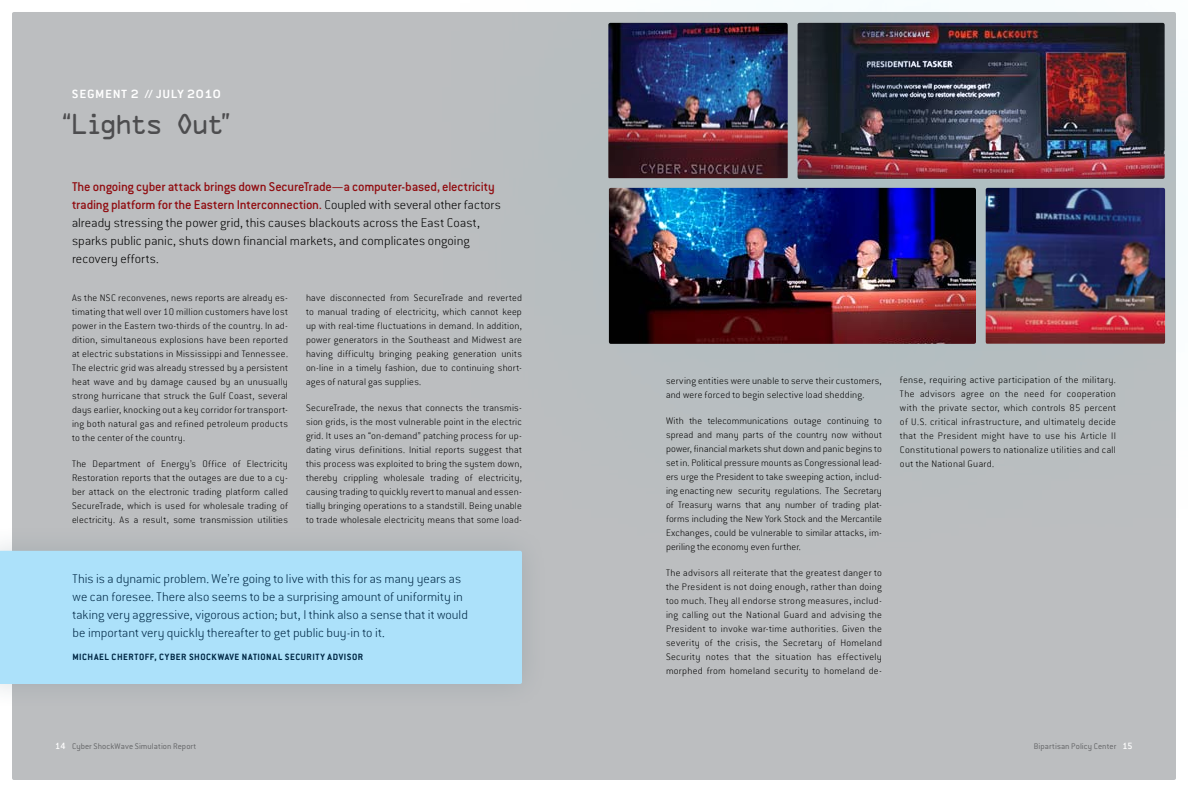
<style>
.page{position:relative;width:1188px;height:792px;background:#fff}
.page>*{position:absolute;margin:0;border:0;box-sizing:border-box;transform-origin:0 0}
.t1{font:26px "OCRA Std";letter-spacing:-.135em;color:#4d4d4f}
.t2{font:500 17px "Conduit SCITC";letter-spacing:-.005em;color:#fff}
.t3{font:15.2px "OCRA Std";color:#4d4d4f}
.t4{font:200 14px/18px "Conduit ITC";color:#002845}
.t5{font:200 14px/18px "Conduit OSITC";letter-spacing:.01em;color:#000}
.t6{font:500 14px/18px "Conduit ITC";letter-spacing:-.015em;color:#910d11}
.t7{font:200 10.5px/14px "Conduit ITC";letter-spacing:.025em;color:#000;text-align:justify}
.t8{font:700 10px "Conduit ITC";letter-spacing:.055em;color:#002845}
.t9{font:300 9px "Conduit OSITC";letter-spacing:.01em;color:#636466}
.s1{font-weight:700;font-size:13px}
.s2{font-family:"Conduit OSITC";font-weight:200;color:#000}
.s3{font-family:"Conduit ITC";font-weight:500;font-size:10px;color:#fff}
</style>
<div class="page">
<div style="left:12px;top:12px;width:1164px;height:768px;background:#bcbec0;border-radius:2px"></div>
<div style="left:354px;top:0;width:834px;height:620px;background:#00c0f3;opacity:.1"></div>
<img style="left:609px;top:188px;width:122px;height:156px">
<div style="left:731px;top:0;width:457px;height:614px;background:#00c0f3;opacity:.1"></div>
<img style="left:986px;top:188px;width:179px;height:156px">
<div style="left:0;top:525px;width:548px;height:186px;background:#b8bbbe"></div>
<div style="left:0;top:551px;width:522px;height:133px;background:#ace1fa"></div>
<div style="left:73px;top:562px;width:408px;height:109px;background:#ace1fa"></div>
<h2 class="t2" style="left:72px;top:82px;width:151px">segment 2 <span class="s1">//</span> july 2010</h2>
<h1 class="t1" style="left:61px;top:112px;width:165px"><sup>“</sup>Lights Out</h1>
<h3 class="t3" style="left:220px;top:113px;width:12px">”</h3>
<h3 class="t6" style="left:72px;top:177px;width:430px">The ongoing cyber attack brings down SecureTrade—a computer-based, electricity trading platform for the Eastern Interconnection. <span class="s2">Coupled with several other factors</span></h3>
<h3 class="t5" style="left:72px;top:213px;width:410px">already stressing the power grid, this causes blackouts across the East Coast, sparks public panic, shuts down financial markets, and complicates ongoing recovery efforts.</h3>
<p class="t7" style="left:72px;top:290px;width:218px">As the NSC reconvenes, news reports are already es&shy;timating that well over 10 million customers have lost power in the Eastern two-thirds of the country. In ad&shy;dition, simultaneous explosions have been reported at electric substations in Mississippi and Tennessee.<br>The electric grid was already stressed by a persistent heat wave and by damage caused by an unusually strong hurricane that struck the Gulf Coast, several days earlier, knocking out a key corridor for transport&shy;ing both natural gas and refined petroleum products to the center of the country.</p>
<p class="t7" style="left:72px;top:456px;width:217px">The Department of Energy’s Office of Electricity Restoration reports that the outages are due to a cy&shy;ber attack on the electronic trading platform called SecureTrade, which is used for wholesale trading of electricity. As a result, some transmission utilities</p>
<p class="t7" style="left:306px;top:290px;width:217px">have disconnected from SecureTrade and reverted to manual trading of electricity, which cannot keep up with real-time fluctuations in demand. In addition, power generators in the Southeast and Midwest are having difficulty bringing peaking generation units on-line in a timely fashion, due to continuing short&shy;ages of natural gas supplies.</p>
<p class="t7" style="left:306px;top:400px;width:217px">SecureTrade, the nexus that connects the transmis&shy;sion grids, is the most vulnerable point in the electric grid. It uses an “on-demand” patching process for up&shy;dating virus definitions. Initial reports suggest that this process was exploited to bring the system down, thereby crippling wholesale trading of electricity, causing trading to quickly revert to manual and essen&shy;tially bringing operations to a standstill. Being unable to trade wholesale electricity means that some load-</p>
<p class="t4" style="left:73px;top:569px;width:397px">This is a dynamic problem. We’re going to live with this for as many years as we can foresee. There also seems to be a surprising amount of uniformity in taking very aggressive, vigorous action; but, I think also a sense that it would be important very quickly thereafter to get public buy-in to it.</p>
<p class="t8" style="left:73px;top:651px;width:292px">MICHAEL CHERTOFF, CYBER SHOCKWAVE NATIONAL SECURITY ADVISOR</p>
<p class="t7" style="left:666px;top:374px;width:217px">serving entities were unable to serve their customers, and were forced to begin selective load shedding.</p>
<p class="t7" style="left:666px;top:414px;width:217px">With the telecommunications outage continuing to spread and many parts of the country now without power, financial markets shut down and panic begins to set in. Political pressure mounts as Congressional lead&shy;ers urge the President to take sweeping action, includ&shy;ing enacting new security regulations. The Secretary of Treasury warns that any number of trading plat&shy;forms including the New York Stock and the Mercantile Exchanges, could be vulnerable to similar attacks, im&shy;periling the economy even further.</p>
<p class="t7" style="left:666px;top:566px;width:218px">The advisors all reiterate that the greatest danger to the President is not doing enough, rather than doing too much. They all endorse strong measures, includ&shy;ing calling out the National Guard and advising the President to invoke war-time authorities. Given the severity of the crisis, the Secretary of Homeland Security notes that the situation has effectively morphed from homeland security to homeland de-</p>
<p class="t7" style="left:900px;top:373px;width:217px">fense, requiring active participation of the military.<br>The advisors agree on the need for cooperation with the private sector, which controls 85 percent of U.S. critical infrastructure, and ultimately decide that the President might have to use his Article II Constitutional powers to nationalize utilities and call out the National Guard.</p>
<p class="t9" style="left:55px;top:741px;width:143px"><span class="s3">14</span> Cyber ShockWave Simulation Report</p>
<p class="t9" style="left:1034px;top:741px;width:100px">Bipartisan Policy Center <span class="s3">15</span></p>
</div>
